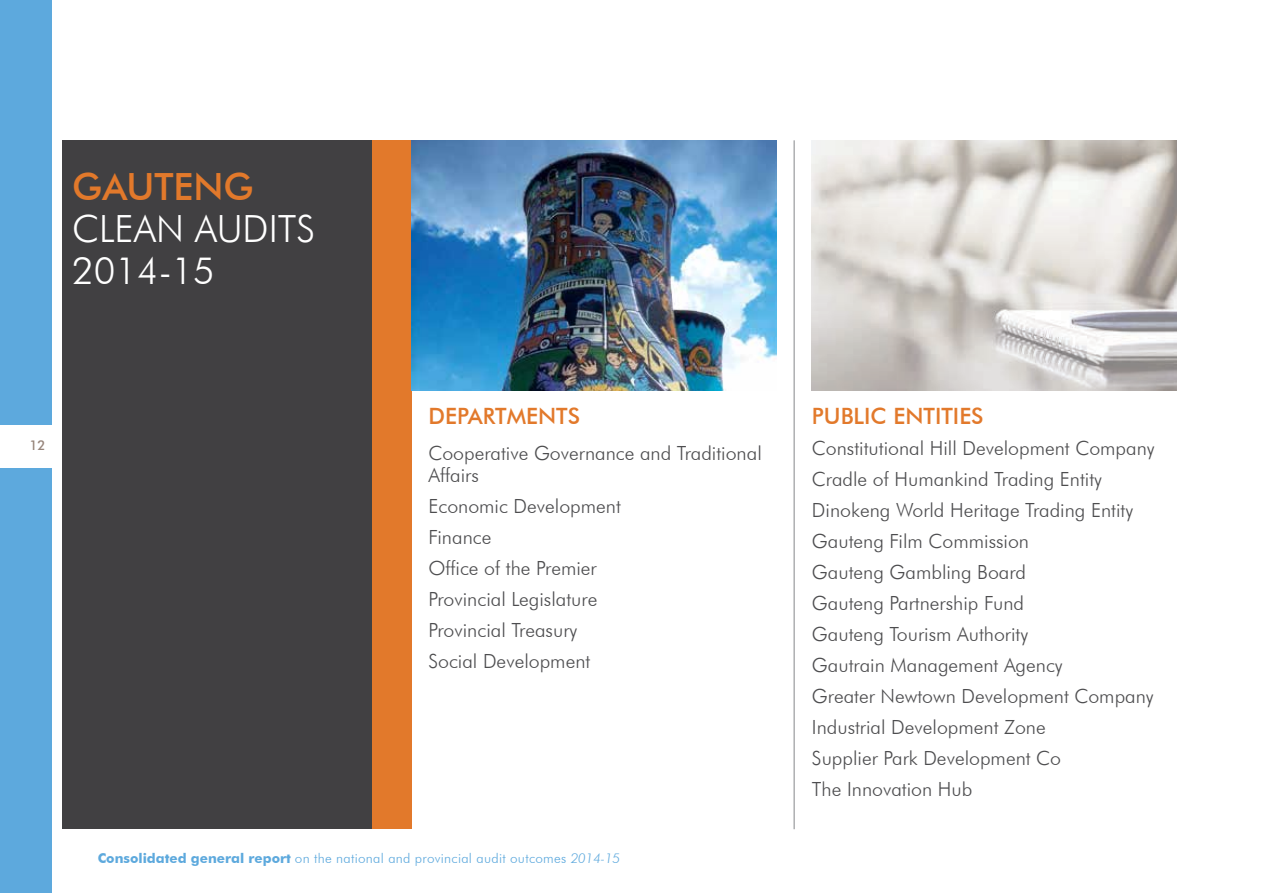
<style>
.page{position:relative;width:1263px;height:893px;background:#fff}
.page>*{position:absolute;margin:0;border:0;box-sizing:border-box;transform-origin:0 0}
.t1{font:300 37.5px/42px "Futura BT";color:#fff}
.t2{font:500 37.5px "Futura BT";color:#e2792b}
.t3{font:500 22.5px "Futura BT";color:#e2792b}
.t4{font:300 19.5px/31px "Futura BT";color:#4d4d4f}
.t5{font:300 13.5px "Futura BT";letter-spacing:.02em;color:#5da9dd}
.t6{font:500 13.5px "Futura BT";color:#97857b}
.s1{font-weight:700}
.s2{font-style:italic}
</style>
<div class="page">
<div style="left:0;top:0;width:51px;height:893px;background:#5da9dd"></div>
<div style="left:0;top:425px;width:52px;height:43px;background:#fff"></div>
<div style="left:63px;top:140px;width:309px;height:689px;background:#414042"></div>
<div style="left:372px;top:140px;width:39px;height:689px;background:#e2792b"></div>
<img style="left:411px;top:140px;width:365px;height:250px">
<img style="left:812px;top:140px;width:365px;height:250px">
<hr style="left:793px;top:140px;width:2px;height:689px;background:#939598">
<h1 class="t2" style="left:72px;top:164px;width:183px">GAUTENG</h1>
<h1 class="t1" style="left:72px;top:207px;width:244px">CLEAN AUDITS<br>2014-15</h1>
<p class="t6" style="left:29px;top:436px;width:18px">12</p>
<p class="t3" style="left:428px;top:403px;width:153px">DEPARTMENTS</p>
<p class="t4" style="left:428px;top:441px;width:335px;line-height:22.5px">Cooperative Governance and Traditional<br>Affairs</p>
<p class="t4" style="left:428px;top:490px;width:194px">Economic Development<br>Finance<br>Office of the Premier<br>Provincial Legislature<br>Provincial Treasury<br>Social Development</p>
<p class="t5" style="left:98px;top:850px;width:524px"><span class="s1">Consolidated general report</span> on the national and provincial audit outcomes <span class="s2">2014-15</span></p>
<p class="t3" style="left:812px;top:403px;width:173px">PUBLIC ENTITIES</p>
<p class="t4" style="left:812px;top:433px;width:344px">Constitutional Hill Development Company<br>Cradle of Humankind Trading Entity<br>Dinokeng World Heritage Trading Entity<br>Gauteng Film Commission<br>Gauteng Gambling Board<br>Gauteng Partnership Fund<br>Gauteng Tourism Authority<br>Gautrain Management Agency<br>Greater Newtown Development Company<br>Industrial Development Zone<br>Supplier Park Development Co<br>The Innovation Hub</p>
</div>
